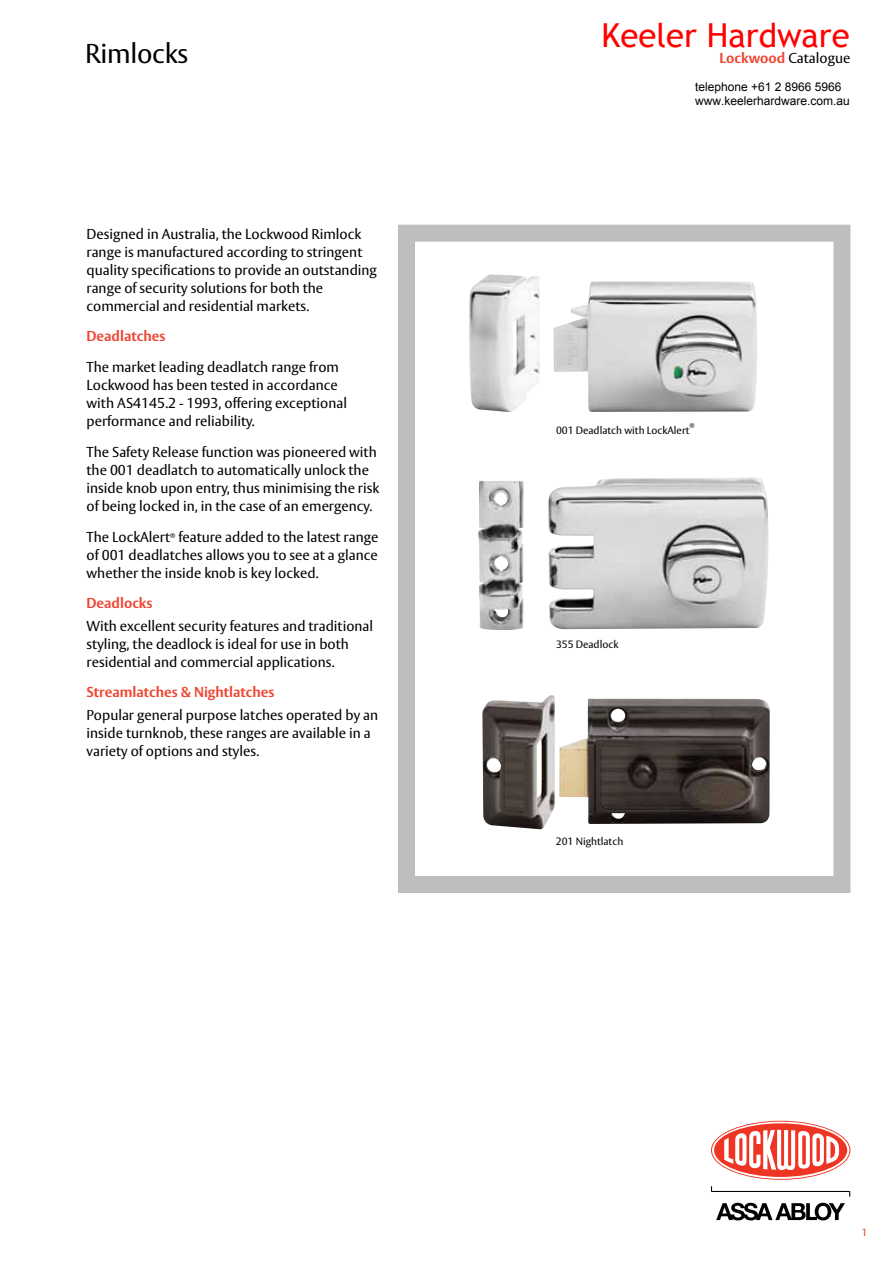
<style>
.page{position:relative;width:893px;height:1263px;background:#fff}
.page>*{position:absolute;margin:0;border:0;box-sizing:border-box;transform-origin:0 0}
.t1{font:33px "Trebuchet MS";color:#f00}
.t2{font:27px "ASSA Vesta";letter-spacing:-.01em;color:#000}
.t3{font:14.25px/18px "ASSA Vesta";color:#000}
.t4{font:700 14.25px "ASSA Vesta";color:#ef4632}
.t5{font:12px/14.4px "Arial";color:#000}
.t6{font:10.5px "ASSA Vesta";color:#000}
.t7{font:10.5px "ASSA Vesta";color:#ef4632}
.t8{font:6px "ASSA Vesta";color:#000}
.s1{font-weight:700;color:#ef4632}
</style>
<div class="page">
<svg style="left:711px;top:1121px;width:139px;height:59px"></svg>
<svg style="left:711px;top:1186px;width:139px;height:10px"></svg>
<svg style="left:716px;top:1203px;width:129px;height:17px"></svg>
<div style="left:398px;top:225px;width:452px;height:668px;background:#fff;border:17px solid #bcbec0"></div>
<img style="left:478px;top:477px;width:290px;height:153px">
<img style="left:559px;top:698px;width:211px;height:126px">
<img style="left:482px;top:695px;width:73px;height:134px">
<img style="left:553px;top:281px;width:205px;height:131px">
<img style="left:469px;top:274px;width:71px;height:138px">
<h2 class="t2" style="left:85px;top:38px;width:105px">Rimlocks</h2>
<p class="t3" style="left:87px;top:225px;width:292px">Designed in Australia, the Lockwood Rimlock range is manufactured according to stringent quality specifications to provide an outstanding range of security solutions for both the commercial and residential markets.</p>
<p class="t4" style="left:87px;top:328px;width:80px">Deadlatches</p>
<p class="t3" style="left:87px;top:359px;width:262px">The market leading deadlatch range from Lockwood has been tested in accordance with AS4145.2 - 1993, offering exceptional performance and reliability.</p>
<p class="t3" style="left:87px;top:443px;width:294px">The Safety Release function was pioneered with the 001 deadlatch to automatically unlock the inside knob upon entry, thus minimising the risk of being locked in, in the case of an emergency.</p>
<p class="t3" style="left:87px;top:528px;width:85px">The LockAlert</p>
<p class="t8" style="left:170px;top:531px;width:7px">®</p>
<p class="t3" style="left:87px;top:528px;width:293px;text-align:justify;text-indent:92px">feature added to the latest range of 001 deadlatches allows you to see at a glance whether the inside knob is key locked.</p>
<p class="t4" style="left:87px;top:595px;width:67px">Deadlocks</p>
<p class="t3" style="left:87px;top:617px;width:288px">With excellent security features and traditional styling, the deadlock is ideal for use in both residential and commercial applications.</p>
<p class="t4" style="left:87px;top:684px;width:189px">Streamlatches &amp; Nightlatches</p>
<p class="t3" style="left:87px;top:706px;width:293px">Popular general purpose latches operated by an inside turnknob, these ranges are available in a variety of options and styles.</p>
<h1 class="t1" style="left:601px;top:16px;width:250px">Keeler Hardware</h1>
<p class="t5" style="left:695px;top:80px;width:156px">telephone +61 2 8966 5966 www.keelerhardware.com.au</p>
<p class="t3" style="left:720px;top:49px;width:132px"><span class="s1">Lockwood</span> Catalogue</p>
<p class="t8" style="left:690px;top:421px;width:7px">®</p>
<p class="t6" style="left:556px;top:424px;width:135px">001 Deadlatch with LockAlert</p>
<p class="t6" style="left:556px;top:638px;width:64px">355 Deadlock</p>
<p class="t6" style="left:556px;top:835px;width:69px">201 Nightlatch</p>
<p class="t7" style="left:862px;top:1226px;width:7px">1</p>
</div>
